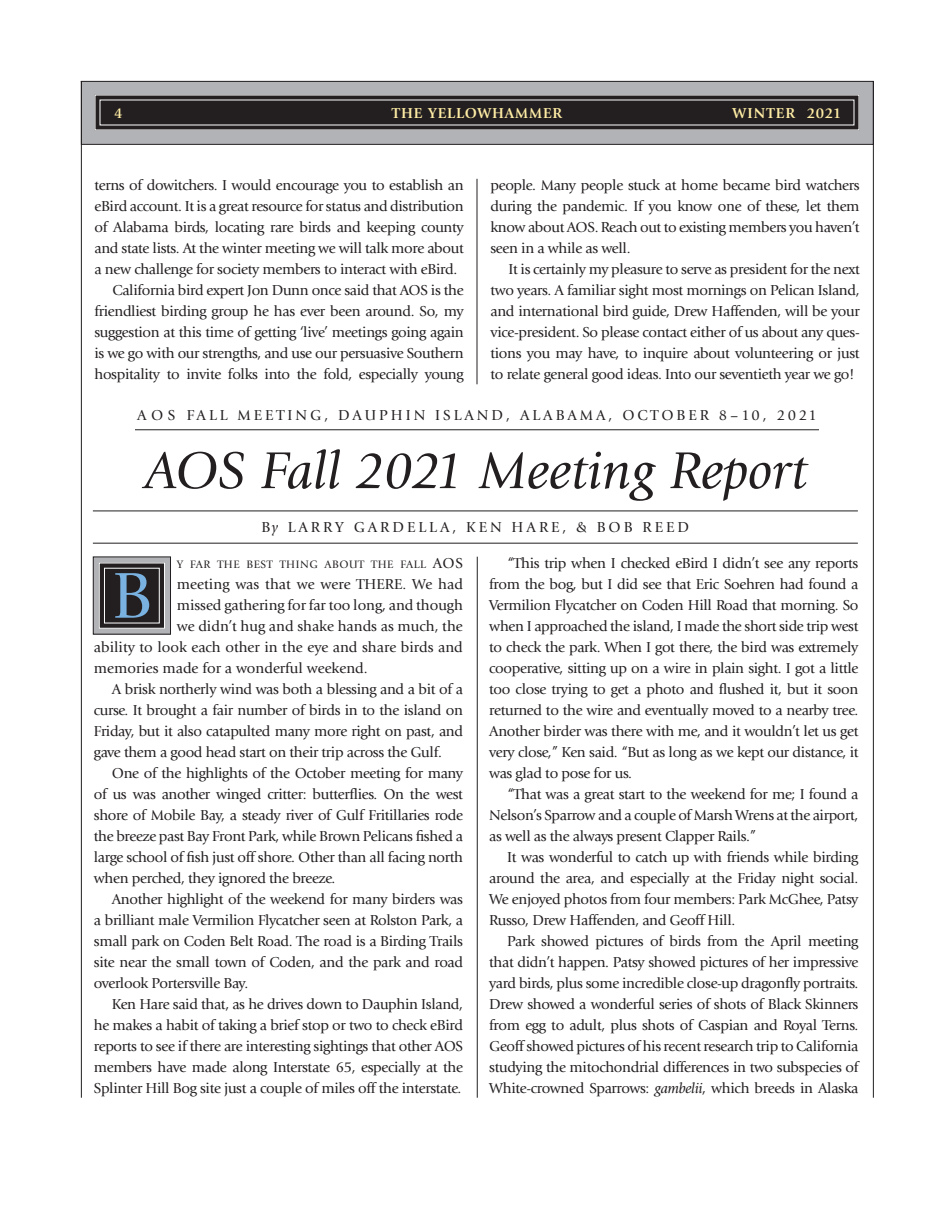
<style>
.page{position:relative;width:945px;height:1215px;background:#fff}
.page>*{position:absolute;margin:0;border:0;box-sizing:border-box;transform-origin:0 0}
.t1{font:67.5px "Giovanni";color:#79b1e0}
.t2{font:italic 54px "Giovanni";color:#231f20}
.t3{font:15px/21px "Giovanni";letter-spacing:-.025em;color:#231f20;text-align:justify}
.t4{font:15px "Giovanni";color:#231f20}
.t5{font:15px "Giovanni";letter-spacing:.2em;color:#231f20}
.t6{font:15px "Giovanni";letter-spacing:-.005em;color:#231f20}
.t7{font:700 15px "Giovanni";letter-spacing:.055em;color:#ffeda5}
.t8{font:11.25px "Giovanni";letter-spacing:.05em;color:#231f20}
.s1{font-style:italic}
.s2{font-size:15px}
</style>
<div class="page">
<div style="left:81px;top:81px;width:792px;height:63px;background:#b2b3b7"></div>
<div style="left:81px;top:81px;width:793px;height:64px;border:1px solid #231f20"></div>
<svg style="left:94px;top:94px;width:766px;height:37px;background:#3d3a3a"></svg>
<hr style="left:81px;top:81px;width:1px;height:1017px;background:#231f20">
<hr style="left:873px;top:81px;width:1px;height:1017px;background:#231f20">
<hr style="left:477px;top:179px;width:1px;height:205px;background:#231f20">
<hr style="left:477px;top:557px;width:1px;height:541px;background:#231f20">
<hr style="left:93px;top:511px;width:765px;height:1px;background:#231f20">
<hr style="left:93px;top:543px;width:765px;height:1px;background:#231f20">
<div style="left:93px;top:557px;width:78px;height:77px;background:#b2b3b7"></div>
<div style="left:93px;top:557px;width:78px;height:78px;border:1px solid #231f20"></div>
<svg style="left:99px;top:562px;width:66px;height:67px;background:#333031"></svg>
<div style="left:104px;top:568px;width:56px;height:55px;border:1px solid #fff"></div>
<hr style="left:135px;top:429px;width:684px;height:1px;background:#231f20">
<p class="t7" style="left:392px;top:104px;width:172px">THE YELLOWHAMMER</p>
<p class="t7" style="left:114px;top:104px;width:10px">4</p>
<p class="t7" style="left:733px;top:104px;width:110px">WINTER 2021</p>
<p class="t3" style="left:94px;top:175px;width:371px">terns of dowitchers. I would encourage you to establish an</p>
<p class="t3" style="left:94px;top:196px;width:371px">eBird account. It is a great resource for status and distribution</p>
<p class="t3" style="left:94px;top:217px;width:371px">of Alabama birds, locating rare birds and keeping county</p>
<p class="t3" style="left:94px;top:238px;width:371px">and state lists. At the winter meeting we will talk more about</p>
<p class="t3" style="left:94px;top:259px;width:364px">a new challenge for society members to interact with eBird.</p>
<p class="t3" style="left:112px;top:280px;width:353px">California bird expert Jon Dunn once said that AOS is the</p>
<p class="t3" style="left:94px;top:301px;width:371px">friendliest birding group he has ever been around. So, my</p>
<p class="t3" style="left:94px;top:322px;width:371px">suggestion at this time of getting ‘live’ meetings going again</p>
<p class="t3" style="left:94px;top:343px;width:371px">is we go with our strengths, and use our persuasive Southern</p>
<p class="t3" style="left:94px;top:364px;width:371px">hospitality to invite folks into the fold, especially young</p>
<p class="t3" style="left:490px;top:175px;width:371px">people. Many people stuck at home became bird watchers during the pandemic. If you know one of these, let them know about AOS. Reach out to existing members you haven’t seen in a while as well.</p>
<p class="t3" style="left:490px;top:259px;width:371px;text-indent:18px">It is certainly my pleasure to serve as president for the next two years. A familiar sight most mornings on Pelican Island, and international bird guide, Drew Haffenden, will be your vice-president. So please contact either of us about any ques&shy;tions you may have, to inquire about volunteering or just to relate general good ideas. Into our seventieth year we go!</p>
<p class="t5" style="left:137px;top:407px;width:681px">AOS FALL MEETING, DAUPHIN ISLAND, ALABAMA, OCTOBER 8–10, 2021</p>
<h2 class="t2" style="left:144px;top:441px;width:665px">AOS Fall 2021 Meeting Report</h2>
<p class="t5" style="left:262px;top:519px;width:429px">B<span class="s1">y</span> LARRY GARDELLA, KEN HARE, &amp; BOB REED</p>
<h1 class="t1" style="left:112px;top:558px;width:42px">B</h1>
<p class="t3" style="left:489px;top:553px;width:371px;text-indent:18px">“This trip when I checked eBird I didn’t see any reports from the bog, but I did see that Eric Soehren had found a Vermilion Flycatcher on Coden Hill Road that morning. So when I approached the island, I made the short side trip west to check the park. When I got there, the bird was extremely cooperative, sitting up on a wire in plain sight. I got a little too close trying to get a photo and flushed it, but it soon returned to the wire and eventually moved to a nearby tree.<br>Another birder was there with me, and it wouldn’t let us get very close,” Ken said. “But as long as we kept our distance, it was glad to pose for us.</p>
<p class="t3" style="left:489px;top:784px;width:371px;text-indent:18px">“That was a great start to the weekend for me; I found a Nelson’s Sparrow and a couple of Marsh Wrens at the airport, as well as the always present Clapper Rails.”</p>
<p class="t3" style="left:489px;top:847px;width:371px;text-indent:18px">It was wonderful to catch up with friends while birding around the area, and especially at the Friday night social.<br>We enjoyed photos from four members: Park McGhee, Patsy Russo, Drew Haffenden, and Geoff Hill.</p>
<p class="t3" style="left:489px;top:931px;width:371px;text-indent:18px">Park showed pictures of birds from the April meeting that didn’t happen. Patsy showed pictures of her impressive yard birds, plus some incredible close-up dragonfly portraits.<br>Drew showed a wonderful series of shots of Black Skinners from egg to adult, plus shots of Caspian and Royal Terns.<br>Geoff showed pictures of his recent research trip to California studying the mitochondrial differences in two subspecies of White-crowned Sparrows: <span class="s1">gambelii</span>, which breeds in Alaska</p>
<p class="t8" style="left:177px;top:558px;width:287px">Y FAR THE BEST THING ABOUT THE FALL <span class="s2">AOS</span></p>
<p class="t4" style="left:177px;top:576px;width:288px">meeting was that we were THERE. We had</p>
<p class="t6" style="left:177px;top:597px;width:288px">missed gathering for far too long, and though</p>
<p class="t4" style="left:177px;top:618px;width:287px">we didn’t hug and shake hands as much, the</p>
<p class="t4" style="left:94px;top:639px;width:371px">ability to look each other in the eye and share birds and</p>
<p class="t4" style="left:94px;top:660px;width:275px">memories made for a wonderful weekend.</p>
<p class="t3" style="left:112px;top:679px;width:353px">A brisk northerly wind was both a blessing and a bit of a</p>
<p class="t3" style="left:94px;top:700px;width:371px">curse. It brought a fair number of birds in to the island on</p>
<p class="t3" style="left:94px;top:721px;width:371px">Friday, but it also catapulted many more right on past, and</p>
<p class="t3" style="left:94px;top:742px;width:350px">gave them a good head start on their trip across the Gulf.</p>
<p class="t3" style="left:112px;top:763px;width:353px">One of the highlights of the October meeting for many</p>
<p class="t3" style="left:94px;top:784px;width:371px">of us was another winged critter: butterflies. On the west</p>
<p class="t3" style="left:94px;top:805px;width:371px">shore of Mobile Bay, a steady river of Gulf Fritillaries rode</p>
<p class="t3" style="left:94px;top:826px;width:371px">the breeze past Bay Front Park, while Brown Pelicans fished a</p>
<p class="t3" style="left:94px;top:847px;width:371px">large school of fish just off shore. Other than all facing north</p>
<p class="t3" style="left:94px;top:868px;width:243px">when perched, they ignored the breeze.</p>
<p class="t3" style="left:112px;top:889px;width:353px">Another highlight of the weekend for many birders was</p>
<p class="t3" style="left:94px;top:910px;width:371px">a brilliant male Vermilion Flycatcher seen at Rolston Park, a</p>
<p class="t3" style="left:94px;top:931px;width:371px">small park on Coden Belt Road. The road is a Birding Trails</p>
<p class="t3" style="left:94px;top:952px;width:371px">site near the small town of Coden, and the park and road</p>
<p class="t3" style="left:94px;top:973px;width:156px">overlook Portersville Bay.</p>
<p class="t3" style="left:112px;top:994px;width:353px">Ken Hare said that, as he drives down to Dauphin Island,</p>
<p class="t3" style="left:94px;top:1015px;width:371px">he makes a habit of taking a brief stop or two to check eBird</p>
<p class="t3" style="left:94px;top:1036px;width:371px">reports to see if there are interesting sightings that other AOS</p>
<p class="t3" style="left:94px;top:1057px;width:371px">members have made along Interstate 65, especially at the</p>
<p class="t3" style="left:94px;top:1078px;width:369px">Splinter Hill Bog site just a couple of miles off the interstate.</p>
</div>
